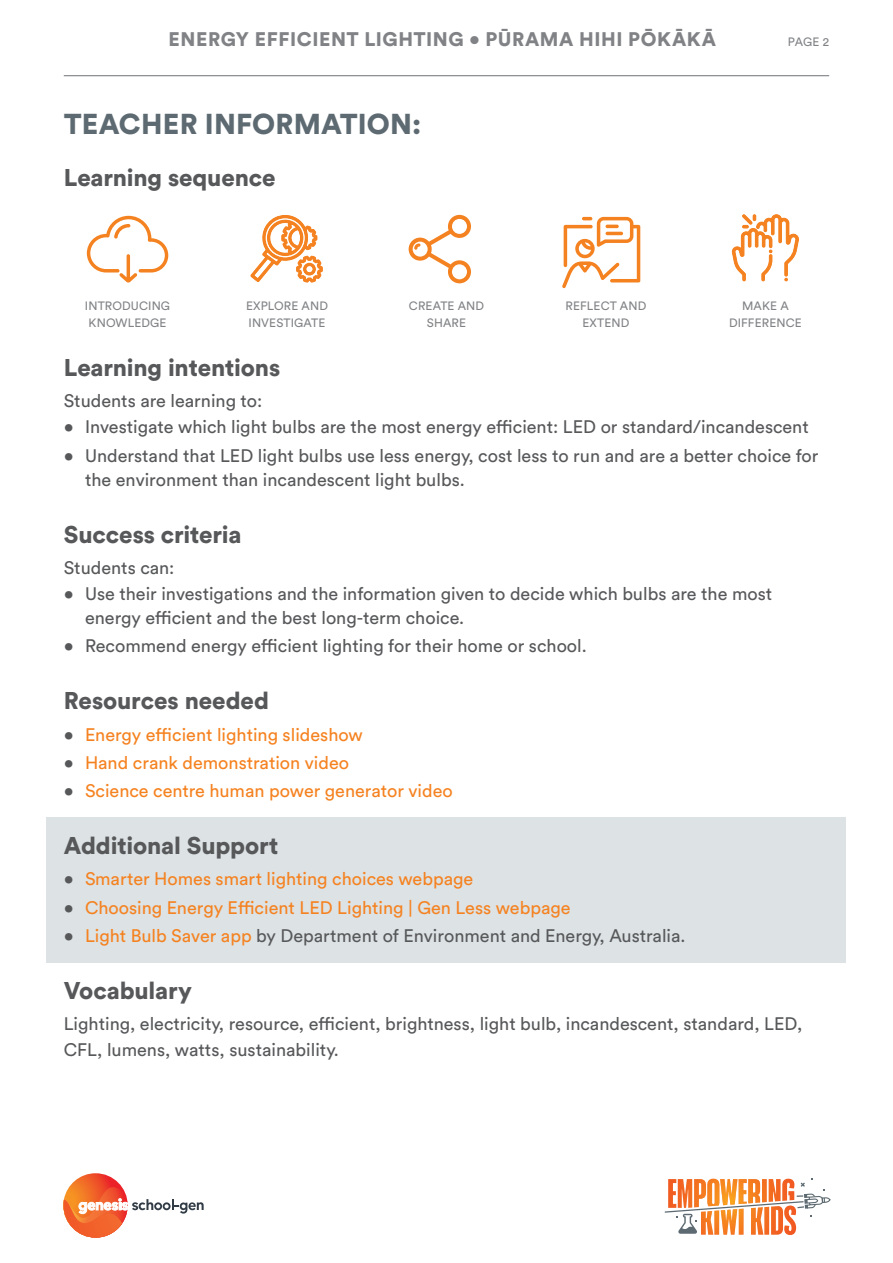
<style>
.page{position:relative;width:893px;height:1263px;background:#fff}
.page>*{position:absolute;margin:0;border:0;box-sizing:border-box;transform-origin:0 0}
.H2_Heading{font:900 28.5px "Circular Std";letter-spacing:.01em;color:#5d6a71}
.H3_Heading{font:900 24px "Circular Std";letter-spacing:-.005em;color:#57585a}
.H2_Heading-2{font:900 24px "Circular Std";letter-spacing:-.005em;color:#57585a}
.t1{font:900 19.5px "Circular Pro";letter-spacing:.03em;color:#808285}
.Body{font:18px/24px "Circular Std";color:#57585a}
.t2{font:18px "Circular Std";color:#f58220}
.t3{font:12px/16.5px "Circular Std";letter-spacing:.01em;color:#808285;text-align:center}
.s1{color:#57585a}
.s2{color:#f58220}
</style>
<div class="page">
<svg style="left:665px;top:1178px;width:166px;height:57px"></svg>
<hr style="left:64px;top:75px;width:765px;height:1px;background:#808285">
<svg style="left:63px;top:1173px;width:141px;height:65px"></svg>
<div style="left:47px;top:817px;width:799px;height:58px;background:#dde2e4"></div>
<div style="left:47px;top:854px;width:799px;height:52px;background:#dde2e4"></div>
<div style="left:47px;top:882px;width:799px;height:52px;background:#dde2e4"></div>
<div style="left:47px;top:910px;width:799px;height:52px;background:#dde2e4"></div>
<svg style="left:87px;top:216px;width:81px;height:67px"></svg>
<svg style="left:250px;top:215px;width:73px;height:68px"></svg>
<svg style="left:409px;top:215px;width:62px;height:68px"></svg>
<svg style="left:562px;top:217px;width:78px;height:71px"></svg>
<svg style="left:732px;top:214px;width:67px;height:68px"></svg>
<p class="t1" style="left:169px;top:26px;width:549px">ENERGY EFFICIENT LIGHTING • PŪRAMA HIHI PŌKĀKĀ</p>
<p class="t3" style="left:788px;top:34px;width:43px">PAGE 2</p>
<p class="H2_Heading" style="left:64px;top:105px;width:359px">TEACHER INFORMATION:</p>
<p class="H2_Heading-2" style="left:64px;top:162px;width:213px">Learning sequence</p>
<p class="t3" style="left:85px;top:297px;width:87px">INTRODUCING<br>KNOWLEDGE</p>
<p class="t3" style="left:246px;top:297px;width:83px;text-align:left">EXPLORE AND<br>INVESTIGATE</p>
<p class="t3" style="left:409px;top:297px;width:77px">CREATE AND<br>SHARE</p>
<p class="t3" style="left:566px;top:297px;width:82px">REFLECT AND<br>EXTEND</p>
<p class="t3" style="left:729px;top:297px;width:74px">MAKE A<br>DIFFERENCE</p>
<p class="H3_Heading" style="left:64px;top:351px;width:218px">Learning intentions</p>
<p class="Body" style="left:64px;top:389px;width:200px">Students are learning to:</p>
<p class="Body" style="left:64px;top:415px;width:746px">• Investigate which light bulbs are the most energy efficient: LED or standard/incandescent</p>
<p class="Body" style="left:85px;top:443px;width:735px;text-indent:-21px">• Understand that LED light bulbs use less energy, cost less to run and are a better choice for the environment than incandescent light bulbs.</p>
<p class="H3_Heading" style="left:64px;top:518px;width:179px">Success criteria</p>
<p class="Body" style="left:64px;top:555px;width:112px">Students can:</p>
<p class="Body" style="left:85px;top:582px;width:689px;text-indent:-21px">• Use their investigations and the information given to decide which bulbs are the most energy efficient and the best long-term choice.</p>
<p class="Body" style="left:64px;top:634px;width:525px">• Recommend energy efficient lighting for their home or school.</p>
<p class="H3_Heading" style="left:64px;top:685px;width:207px">Resources needed</p>
<p class="t2" style="left:64px;top:723px;width:301px"><span class="s1">•</span> Energy efficient lighting slideshow</p>
<p class="t2" style="left:64px;top:752px;width:287px"><span class="s1">•</span> Hand crank demonstration video</p>
<p class="t2" style="left:64px;top:780px;width:391px"><span class="s1">•</span> Science centre human power generator video</p>
<p class="H3_Heading" style="left:64px;top:829px;width:216px">Additional Support</p>
<p class="t2" style="left:64px;top:868px;width:411px"><span class="s1">•</span> Smarter Homes smart lighting choices webpage</p>
<p class="t2" style="left:64px;top:896px;width:508px"><span class="s1">•</span> Choosing Energy Efficient LED Lighting | Gen Less webpage</p>
<p class="Body" style="left:64px;top:923px;width:623px">• <span class="s2">Light Bulb Saver app</span> by Department of Environment and Energy, Australia.</p>
<p class="H3_Heading" style="left:64px;top:974px;width:130px">Vocabulary</p>
<p class="Body" style="left:64px;top:1012px;width:740px">Lighting, electricity, resource, efficient, brightness, light bulb, incandescent, standard, LED,</p>
<p class="Body" style="left:64px;top:1038px;width:277px">CFL, lumens, watts, sustainability.</p>
</div>
